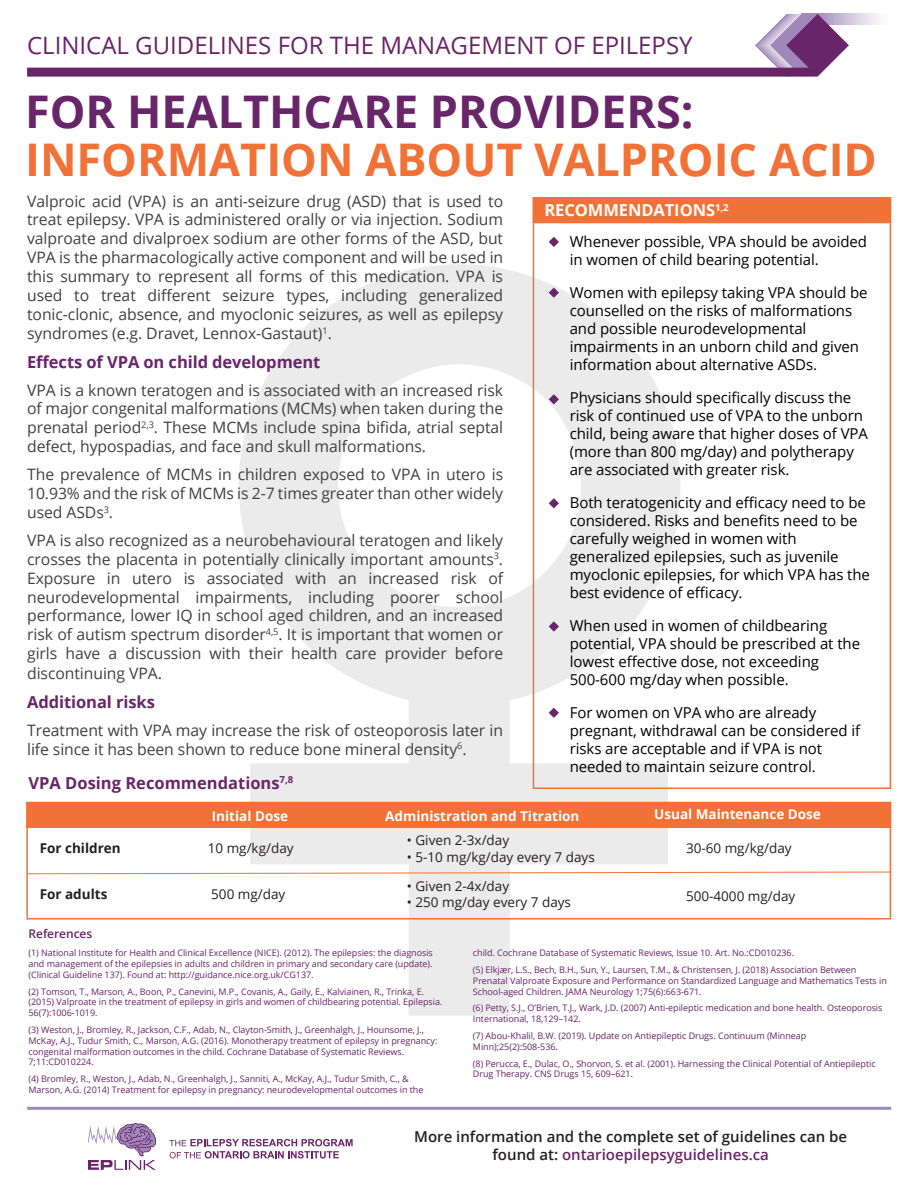
<style>
.page{position:relative;width:918px;height:1188px;background:#fff}
.page>*{position:absolute;margin:0;border:0;box-sizing:border-box;transform-origin:0 0}
.t1{font:700 45px "Open Sans";color:#f17136}
.t2{font:700 45px "Open Sans";color:#692569}
.t3{font:24px "Open Sans";color:#692369}
.t4{font:700 16.5px "Open Sans";letter-spacing:-.005em;color:#692569}
.t5{font:700 16.5px "Open Sans";letter-spacing:-.005em;color:#fff}
.t6{font:15.75px/18.9px "Open Sans";letter-spacing:-.005em;color:#404041;text-align:justify}
.t7{font:15px/18px "Open Sans";letter-spacing:-.005em;color:#000}
.t8{font:600 15px/18px "Open Sans";color:#231f20;text-align:center}
.t9{font:13.5px "Open Sans";color:#231f20}
.t10{font:700 13.5px "Open Sans";color:#fff}
.t11{font:700 13.5px "Open Sans";color:#231f20}
.t12{font:600 12px "Open Sans";letter-spacing:-.005em;color:#692569}
.t13{font:9px/10.8px "Open Sans";letter-spacing:-.005em;color:#692369}
.s1{font-size:16.5px}
.s2{color:#682569}
</style>
<div class="page">
<svg style="left:239px;top:264px;width:441px;height:752px;fill:#f2f1f2"></svg>
<hr style="left:27px;top:1107px;width:864px;height:3px;background:#a089b9">
<svg style="left:88px;top:1123px;width:68px;height:47px"></svg>
<svg style="left:169px;top:1139px;width:184px;height:19px"></svg>
<svg style="left:549px;top:237px;width:10px;height:10px"></svg>
<svg style="left:549px;top:288px;width:10px;height:10px"></svg>
<svg style="left:549px;top:498px;width:10px;height:10px"></svg>
<svg style="left:549px;top:394px;width:10px;height:10px"></svg>
<svg style="left:849px;top:14px;width:30px;height:10px"></svg>
<div style="left:27px;top:68px;width:791px;height:9px;background:#692369"></div>
<svg style="left:755px;top:14px;width:94px;height:63px"></svg>
<div style="left:533px;top:197px;width:358px;height:26px;background:#f27136"></div>
<div style="left:533px;top:197px;width:358px;height:592px;border:2px solid #f27136"></div>
<svg style="left:549px;top:621px;width:10px;height:11px"></svg>
<svg style="left:29px;top:871px;width:863px;height:4px"></svg>
<div style="left:26px;top:802px;width:865px;height:118px;border:2px solid #f27136"></div>
<div style="left:26px;top:802px;width:865px;height:26px;background:#f27136"></div>
<svg style="left:549px;top:708px;width:10px;height:10px"></svg>
<h2 class="t3" style="left:27px;top:29px;width:667px">CLINICAL GUIDELINES FOR THE MANAGEMENT OF EPILEPSY</h2>
<h1 class="t2" style="left:25px;top:80px;width:670px">FOR HEALTHCARE PROVIDERS:</h1>
<h1 class="t1" style="left:25px;top:128px;width:853px">INFORMATION ABOUT VALPROIC ACID</h1>
<p class="t6" style="left:27px;top:191px;width:478px">Valproic acid (VPA) is an anti-seizure drug (ASD) that is used to treat epilepsy. VPA is administered orally or via injection. Sodium valproate and divalproex sodium are other forms of the ASD, but VPA is the pharmacologically active component and will be used in this summary to represent all forms of this medication. VPA is used to treat different seizure types, including generalized tonic-clonic, absence, and myoclonic seizures, as well as epilepsy syndromes (e.g. Dravet, Lennox-Gastaut)<sup>1</sup>.</p>
<h3 class="t4" style="left:27px;top:350px;width:295px">Effects of VPA on child development</h3>
<p class="t6" style="left:27px;top:380px;width:478px">VPA is a known teratogen and is associated with an increased risk of major congenital malformations (MCMs) when taken during the prenatal period<sup>2,3</sup>. These MCMs include spina bifida, atrial septal defect, hypospadias, and face and skull malformations.</p>
<h3 class="t6" style="left:27px;top:465px;width:478px">The prevalence of MCMs in children exposed to VPA in utero is 10.93% and the risk of MCMs is 2-7 times greater than other widely used ASDs<sup>3</sup>.</h3>
<p class="t6" style="left:27px;top:530px;width:478px">VPA is also recognized as a neurobehavioural teratogen and likely crosses the placenta in potentially clinically important amounts<sup>3</sup>.<br>Exposure in utero is associated with an increased risk of neurodevelopmental impairments, including poorer school performance, lower IQ in school aged children, and an increased risk of autism spectrum disorder<sup>4,5</sup>. It is important that women or girls have a discussion with their health care provider before discontinuing VPA<span class="s1">.</span></p>
<h3 class="t4" style="left:27px;top:690px;width:129px">Additional risks</h3>
<h3 class="t6" style="left:27px;top:720px;width:478px">Treatment with VPA may increase the risk of osteoporosis later in life since it has been shown to reduce bone mineral density<sup>6</sup>.</h3>
<h3 class="t5" style="left:545px;top:199px;width:186px">RECOMMENDATIONS<sup>1,2</sup></h3>
<h3 class="t7" style="left:570px;top:232px;width:299px">Whenever possible, VPA should be avoided in women of child bearing potential.</h3>
<h3 class="t7" style="left:570px;top:283px;width:299px">Women with epilepsy taking VPA should be counselled on the risks of malformations and possible neurodevelopmental impairments in an unborn child and given information about alternative ASDs.</h3>
<h3 class="t7" style="left:570px;top:388px;width:300px">Physicians should specifically discuss the risk of continued use of VPA to the unborn child, being aware that higher doses of VPA (more than 800 mg/day) and polytherapy are associated with greater risk.</h3>
<h3 class="t7" style="left:570px;top:493px;width:302px">Both teratogenicity and efficacy need to be considered. Risks and benefits need to be carefully weighed in women with generalized epilepsies, such as juvenile myoclonic epilepsies, for which VPA has the best evidence of efficacy.</h3>
<h3 class="t7" style="left:570px;top:616px;width:292px">When used in women of childbearing potential, VPA should be prescribed at the lowest effective dose, not exceeding 500-600 mg/day when possible.</h3>
<h3 class="t7" style="left:570px;top:703px;width:292px">For women on VPA who are already pregnant, withdrawal can be considered if risks are acceptable and if VPA is not needed to maintain seizure control.</h3>
<h3 class="t4" style="left:29px;top:771px;width:266px">VPA Dosing Recommendations<sup>7,8</sup></h3>
<h3 class="t11" style="left:40px;top:839px;width:82px">For children</h3>
<h3 class="t11" style="left:40px;top:885px;width:69px">For adults</h3>
<h3 class="t12" style="left:29px;top:925px;width:65px">References</h3>
<h3 class="t10" style="left:212px;top:807px;width:78px">Initial Dose</h3>
<h3 class="t10" style="left:385px;top:807px;width:196px">Administration and Titration</h3>
<h3 class="t10" style="left:654px;top:805px;width:168px">Usual Maintenance Dose</h3>
<h3 class="t9" style="left:208px;top:839px;width:87px">10 mg/kg/day</h3>
<h3 class="t9" style="left:211px;top:885px;width:76px">500 mg/day</h3>
<h3 class="t9" style="left:407px;top:831px;width:104px">• Given 2-3x/day</h3>
<h3 class="t9" style="left:407px;top:847px;width:190px">• 5-10 mg/kg/day every 7 days</h3>
<h3 class="t9" style="left:686px;top:839px;width:107px">30-60 mg/kg/day</h3>
<h3 class="t9" style="left:407px;top:877px;width:104px">• Given 2-4x/day</h3>
<h3 class="t9" style="left:407px;top:893px;width:166px">• 250 mg/day every 7 days</h3>
<h3 class="t9" style="left:686px;top:886px;width:111px">500-4000 mg/day</h3>
<p class="t13" style="left:29px;top:947px;width:406px;text-align:justify">(1) National Institute for Health and Clinical Excellence (NICE). (2012). The epilepsies: the diagnosis and management of the epilepsies in adults and children in primary and secondary care (update). (Clinical Guideline 137). Found at: http://guidance.nice.org.uk/CG137.</p>
<p class="t13" style="left:29px;top:986px;width:415px">(2) Tomson, T., Marson, A., Boon, P., Canevini, M.P., Covanis, A., Gaily, E., Kalviainen, R., Trinka, E. (2015) Valproate in the treatment of epilepsy in girls and women of childbearing potential. Epilepsia.<br>56(7):1006-1019.</p>
<p class="t13" style="left:29px;top:1024px;width:410px">(3) Weston, J., Bromley, R., Jackson, C.F., Adab, N., Clayton-Smith, J., Greenhalgh, J., Hounsome, J., McKay, A.J., Tudur Smith, C., Marson, A.G. (2016). Monotherapy treatment of epilepsy in pregnancy: congenital malformation outcomes in the child. Cochrane Database of Systematic Reviews.<br>7;11:CD010224.</p>
<p class="t13" style="left:29px;top:1073px;width:396px">(4) Bromley, R., Weston, J., Adab, N., Greenhalgh, J., Sanniti, A., McKay, A.J., Tudur Smith, C., &amp;<br>Marson, A.G. (2014) Treatment for epilepsy in pregnancy: neurodevelopmental outcomes in the</p>
<p class="t13" style="left:473px;top:944px;width:385px;line-height:16.8px">child. Cochrane Database of Systematic Reviews, Issue 10. Art. No.:CD010236.<br>(5) Elkjær, L.S., Bech, B.H., Sun, Y., Laursen, T.M., &amp; Christensen, J. (2018) Association Between</p>
<p class="t13" style="left:473px;top:975px;width:415px">Prenatal Valproate Exposure and Performance on Standardized Language and Mathematics Tests in<br>School-aged Children. JAMA Neurology 1;75(6):663-671.</p>
<p class="t13" style="left:473px;top:1002px;width:411px">(6) Petty, S.J., O’Brien, T.J., Wark, J.D. (2007) Anti-epileptic medication and bone health. Osteoporosis<br>International, 18,129–142.</p>
<p class="t13" style="left:473px;top:1030px;width:335px">(7) Abou-Khalil, B.W. (2019). Update on Antiepileptic Drugs. Continuum (Minneap<br>Minn);25(2):508-536.</p>
<p class="t13" style="left:473px;top:1058px;width:404px">(8) Perucca, E., Dulac, O., Shorvon, S. et al. (2001). Harnessing the Clinical Potential of Antiepileptic<br>Drug Therapy. CNS Drugs 15, 609–621.</p>
<h3 class="t8" style="left:414px;top:1128px;width:435px">More information and the complete set of guidelines can be found at: <span class="s2">ontarioepilepsyguidelines.ca</span></h3>
</div>
